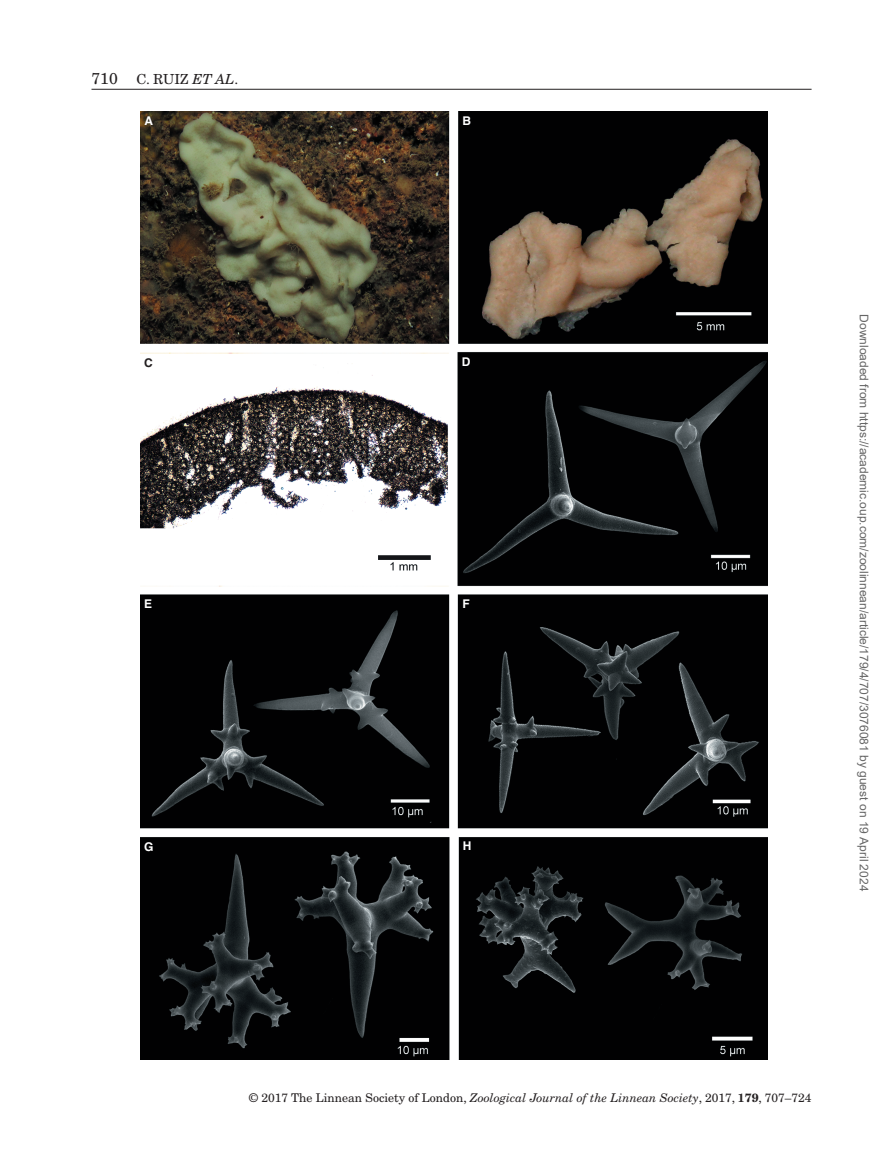
<style>
.page{position:relative;width:893px;height:1174px;background:#fff}
.page>*{position:absolute;margin:0;border:0;box-sizing:border-box;transform-origin:0 0}
.t1{font:13.8px "New Century Schlbk";color:#231f20}
.t2{font:13.8px "Adv PSNCS R";color:#231f20}
.t3{font:12px "Arial";color:#666}
.t4{font:12px "New Century Schlbk";color:#231f20}
.t5{font:12px "Adv PSNCS I";color:#231f20}
.t6{font:700 12px "Helvetica";color:#fff}
.t7{font:700 12px "Helvetica";color:#231f20}
.s1{font-size:15.75px}
.s2{font-style:italic}
.s3{font-family:"Adv PSNCS I"}
.s4{font-family:"Adv T Tec 369687"}
.s5{font-family:"Adv PSNCS R"}
.s6{font-weight:700}
</style>
<div class="page">
<hr style="left:92px;top:89px;width:720px;height:1px;background:#231f20">
<img style="left:140px;top:112px;width:628px;height:948px">
<p class="t1" style="left:92px;top:70px;width:148px"><span class="s1">710</span> C. RUIZ <span class="s2">ET AL</span>.</p>
<p class="t2" style="left:94px;top:73px;width:133px"><span class="s1">4</span> C. RUIZ <span class="s3">ET AL.</span></p>
<p class="t6" style="left:145px;top:114px;width:10px">A</p>
<p class="t6" style="left:462px;top:114px;width:10px">B</p>
<p class="t7" style="left:144px;top:356px;width:10px">C</p>
<p class="t6" style="left:462px;top:354px;width:10px">D</p>
<p class="t6" style="left:144px;top:597px;width:10px">E</p>
<p class="t6" style="left:463px;top:596px;width:9px">F</p>
<p class="t6" style="left:144px;top:839px;width:11px">G</p>
<p class="t6" style="left:463px;top:838px;width:10px">H</p>
<p class="t3" style="left:868px;top:314px;width:578px;rotate:90deg">Downloaded from https://academic.oup.com/zoolinnean/article/179/4/707/3076081 by guest on 19 April 2024</p>
<p class="t5" style="left:322px;top:1091px;width:492px"><span class="s4">©</span> <span class="s5">2016 The Linnean Society of London,</span> Zoological Journal of the Linnean Society<span class="s5">, 2016</span></p>
<p class="t4" style="left:249px;top:1090px;width:564px">© 2017 The Linnean Society of London, <span class="s2">Zo logical Journal of the Linnean Society</span>, 2017, <span class="s6">179</span>, 707–724</p>
</div>
